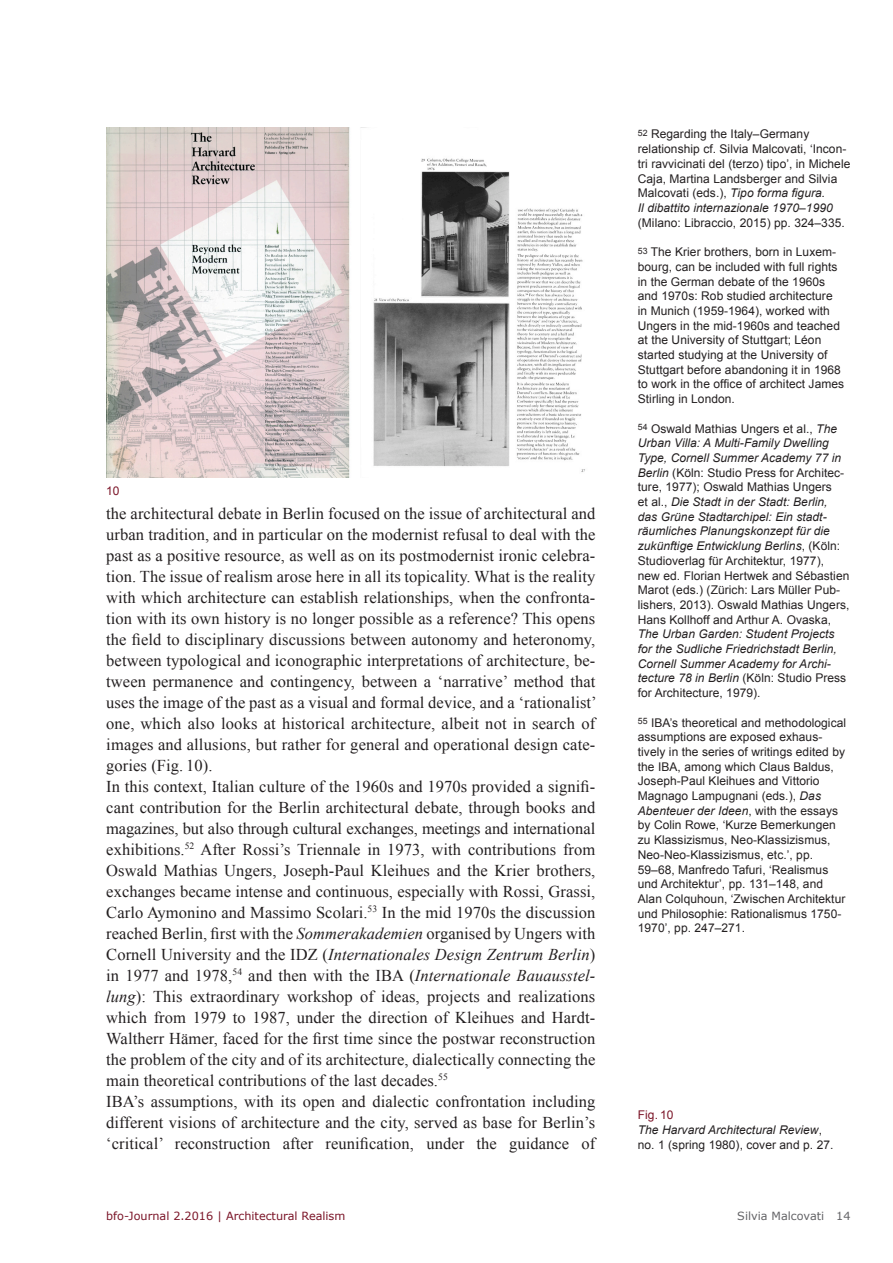
<style>
.page{position:relative;width:893px;height:1263px;background:#fff}
.page>*{position:absolute;margin:0;border:0;box-sizing:border-box;transform-origin:0 0}
.t1{font:16.5px/21px "Times New Roman";letter-spacing:.005em;color:#231f20}
.t2{font:12px/14.7px "Arial";letter-spacing:.005em;color:#231f20}
.t3{font:italic 12px/14.7px "Arial";letter-spacing:.005em;color:#231f20}
.t4{font:12px "Arial";color:#7b1528}
.t5{font:11.25px "Verdana";color:#7b1528}
.t6{font:11.25px "Verdana";color:#636366}
.s1{font-style:italic}
.s2{font-style:normal}
.s3{color:#7b1528}
</style>
<div class="page">
<img style="left:106px;top:128px;width:479px;height:349px">
<p class="t4" style="left:106px;top:482px;width:15px">10</p>
<p class="t1" style="left:106px;top:502px;width:492px">the architectural debate in Berlin focused on the issue of architectural and urban tradition, and in particular on the modernist refusal to deal with the past as a positive resource, as well as on its postmodernist ironic celebra&shy;tion. The issue of realism arose here in all its topicality. What is the reality with which architecture can establish relationships, when the confronta&shy;tion with its own history is no longer possible as a reference? This opens the field to disciplinary discussions between autonomy and heteronomy, between typological and iconographic interpretations of architecture, be&shy;tween permanence and contingency, between a ‘narrative’ method that uses the image of the past as a visual and formal device, and a ‘rationalist’ one, which also looks at historical architecture, albeit not in search of images and allusions, but rather for general and operational design cate&shy;gories (Fig. 10).<br>In this context, Italian culture of the 1960s and 1970s provided a signifi&shy;cant contribution for the Berlin architectural debate, through books and magazines, but also through cultural exchanges, meetings and international exhibitions.<sup>52</sup> After Rossi’s Triennale in 1973, with contributions from Oswald Mathias Ungers, Joseph-Paul Kleihues and the Krier brothers, exchanges became intense and continuous, especially with Rossi, Grassi, Carlo Aymonino and Massimo Scolari.<sup>53</sup> In the mid 1970s the discussion reached Berlin, first with the <span class="s1">Sommerakademien</span> organised by Ungers with Cornell University and the IDZ (<span class="s1">Internationales Design Zentrum Berlin</span>) in 1977 and 1978,<sup>54</sup> and then with the IBA (<span class="s1">Internationale Bauausstel&shy;lung</span>): This extraordinary workshop of ideas, projects and realizations which from 1979 to 1987, under the direction of Kleihues and Hardt-Waltherr Hämer, faced for the first time since the postwar reconstruction the problem of the city and of its architecture, dialectically connecting the main theoretical contributions of the last decades.<sup>55<br></sup>IBA’s assumptions, with its open and dialectic confrontation including different visions of architecture and the city, served as base for Berlin’s ‘critical’ reconstruction after reunification, under the guidance of</p>
<p class="t5" style="left:106px;top:1208px;width:241px">bfo-Journal 2.2016 | Architectural Realism</p>
<p class="t2" style="left:638px;top:127px;width:214px"><sup>52</sup> Regarding the Italy–Germany relationship cf. Silvia Malcovati, ‘Incon&shy;tri ravvicinati del (terzo) tipo’, in Michele Caja, Martina Landsberger and Silvia Malcovati (eds.), <span class="s1">Tipo forma figura.<br>Il dibattito internazionale 1970–1990</span></p>
<p class="t2" style="left:638px;top:215px;width:208px">(Milano: Libraccio, 2015) pp. 324–335.</p>
<p class="t2" style="left:638px;top:245px;width:208px"><sup>53</sup> The Krier brothers, born in Luxem&shy;bourg, can be included with full rights in the German debate of the 1960s and 1970s: Rob studied architecture in Munich (1959-1964), worked with Ungers in the mid-1960s and teached at the University of Stuttgart; Léon started studying at the University of Stuttgart before abandoning it in 1968 to work in the office of architect James Stirling in London.</p>
<p class="t2" style="left:638px;top:421px;width:213px"><sup>54</sup> Oswald Mathias Ungers et al., <span class="s1">The Urban Villa: A Multi-Family Dwelling Type, Cornell Summer Academy 77 in Berlin</span> (Köln: Studio Press for Architec&shy;ture, 1977); Oswald Mathias Ungers<br>et al., <span class="s1">Die Stadt in der Stadt: Berlin, das Grüne Stadtarchipel: Ein stadt&shy;räumliches Planungskonzept für die zukünftige Entwicklung Berlins</span>, (Köln:<br>Studioverlag für Architektur, 1977),<br>new ed. Florian Hertwek and Sébastien Marot (eds.) (Zürich: Lars Müller Pub&shy;lishers, 2013). Oswald Mathias Ungers, Hans Kollhoff and Arthur A. Ovaska,</p>
<p class="t3" style="left:638px;top:627px;width:210px">The Urban Garden: Student Projects for the Sudliche Friedrichstadt Berlin, Cornell Summer Academy for Archi&shy;tecture 78 in Berlin <span class="s2">(Köln: Studio Press for Architecture, 1979).</span></p>
<p class="t2" style="left:638px;top:715px;width:210px"><sup>55</sup> IBA’s theoretical and methodological assumptions are exposed exhaus&shy;tively in the series of writings edited by the IBA, among which Claus Baldus, Joseph-Paul Kleihues and Vittorio Magnago Lampugnani (eds.), <span class="s1">Das Abenteuer der Ideen</span>, with the essays by Colin Rowe, ‘Kurze Bemerkungen zu Klassizismus, Neo-Klassizismus, Neo-Neo-Klassizismus, etc.’, pp.<br>59–68, Manfredo Tafuri, ‘Realismus und Architektur’, pp. 131–148, and Alan Colquhoun, ‘Zwischen Architektur und Philosophie: Rationalismus 1750- 1970’, pp. 247–271.</p>
<p class="t2" style="left:638px;top:1108px;width:197px"><span class="s3">Fig. 10<br></span><span class="s1">The Harvard Architectural Review</span>, no. 1 (spring 1980), cover and p. 27.</p>
<p class="t6" style="left:737px;top:1208px;width:115px">Silvia Malcovati 14</p>
</div>
